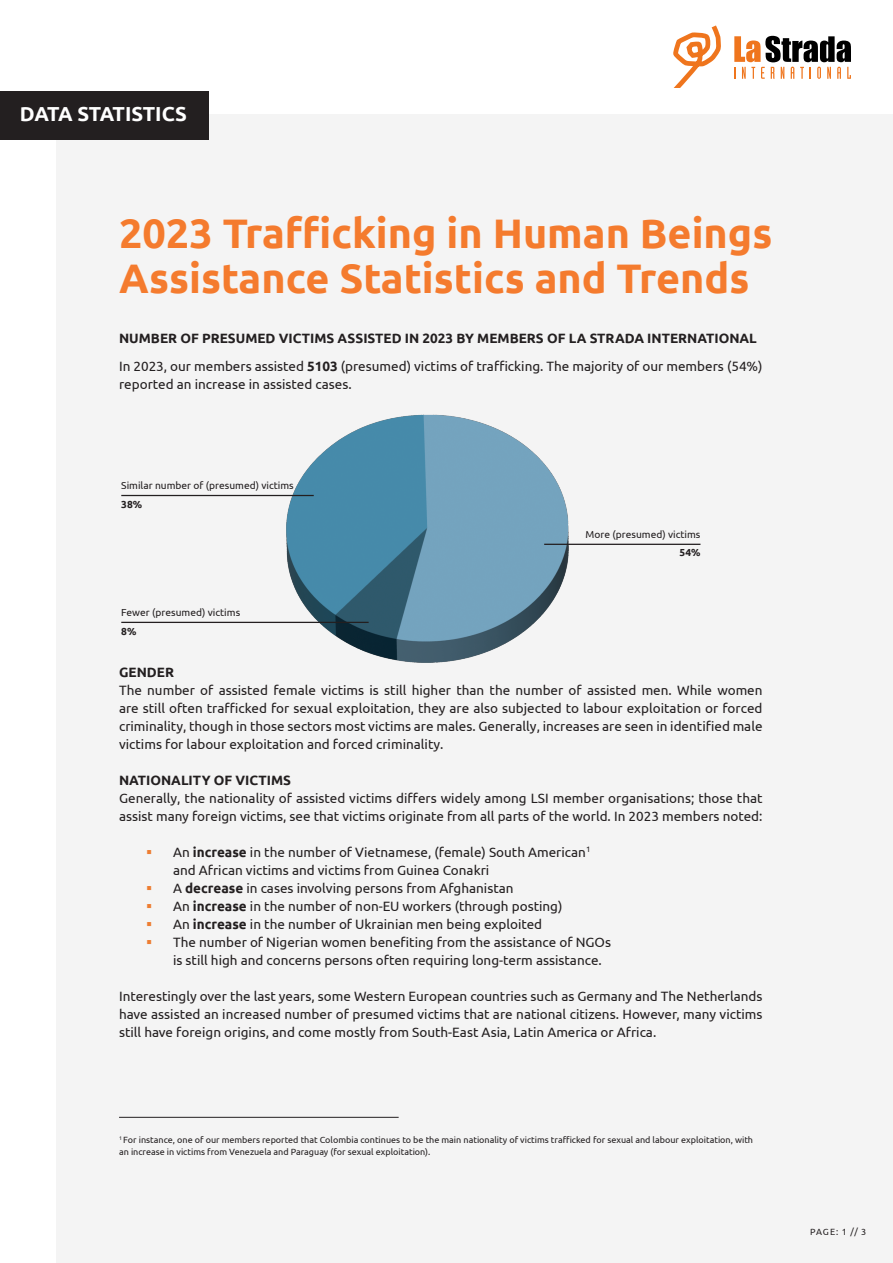
<style>
.page{position:relative;width:893px;height:1263px;background:#f4f4f4}
.page>*{position:absolute;margin:0;border:0;box-sizing:border-box;transform-origin:0 0}
.Hoofdkop_frontpage{font:700 41.25px/45px "Ubuntu";color:#f47b2e}
.t1{font:700 20.25px "Ubuntu";letter-spacing:-.02em;color:#fff}
.List_Paragraph{font:13.5px/18px "Ubuntu";color:#231f20}
.List_Paragraph-2{font:700 13.5px "Ubuntu";color:#231f20}
.t2{font:10.2px/18.3px "Ubuntu";color:#231f20}
._6_pt_Small_Text{font:9px/12px "Ubuntu";color:#231f20}
.s1{font-weight:700}
.s2{color:#ed7d31}
</style>
<div class="page">
<div style="left:0;top:0;width:55px;height:1263px;background:#fff"></div>
<div style="left:0;top:0;width:893px;height:114px;background:#fff"></div>
<div style="left:0;top:91px;width:208px;height:48px;background:#231f20"></div>
<svg style="left:734px;top:36px;width:117px;height:43px"></svg>
<svg style="left:673px;top:25px;width:48px;height:63px"></svg>
<hr style="left:119px;top:1117px;width:280px;height:1px;background:#231f20">
<img style="left:287px;top:414px;width:281px;height:249px">
<hr style="left:544px;top:544px;width:156px;height:1px;background:#231f20">
<hr style="left:121px;top:495px;width:193px;height:1px;background:#231f20">
<hr style="left:121px;top:622px;width:248px;height:1px;background:#231f20">
<p class="t1" style="left:20px;top:101px;width:168px">DATA STATISTICS</p>
<p class="Hoofdkop_frontpage" style="left:119px;top:210px;width:655px">2023 Trafficking in Human Beings<br>Assistance Statistics and Trends</p>
<p class="List_Paragraph-2" style="left:119px;top:330px;width:639px">NUMBER OF PRESUMED VICTIMS ASSISTED IN 2023 BY MEMBERS OF LA STRADA INTERNATIONAL</p>
<p class="List_Paragraph" style="left:119px;top:356px;width:645px">In 2023, our members assisted <span class="s1">5103</span> (presumed) victims of trafficking. The majority of our members (54%) reported an increase in assisted cases.</p>
<p class="t2" style="left:121px;top:476px;width:174px">Similar number of (presumed) victims<br><span class="s1">38%</span></p>
<p class="t2" style="left:121px;top:603px;width:120px">Fewer (presumed) victims<br><span class="s1">8%</span></p>
<p class="t2" style="left:586px;top:525px;width:116px;text-align:right">More (presumed) victims<br><span class="s1">54%</span></p>
<p class="List_Paragraph-2" style="left:119px;top:663px;width:56px">GENDER</p>
<p class="List_Paragraph" style="left:119px;top:680px;width:645px;text-align:justify">The number of assisted female victims is still higher than the number of assisted men. While women are still often trafficked for sexual exploitation, they are also subjected to labour exploitation or forced criminality, though in those sectors most victims are males. Generally, increases are seen in identified male victims for labour exploitation and forced criminality.</p>
<p class="List_Paragraph-2" style="left:119px;top:771px;width:173px">NATIONALITY OF VICTIMS</p>
<p class="List_Paragraph" style="left:119px;top:788px;width:645px">Generally, the nationality of assisted victims differs widely among LSI member organisations; those that assist many foreign victims, see that victims originate from all parts of the world. In 2023 members noted:</p>
<p class="List_Paragraph" style="left:173px;top:842px;width:419px;text-indent:-27px"><span class="s2">▪</span> An <span class="s1">increase</span> in the number of Vietnamese, (female) South American<sup>1 </sup>and African victims and victims from Guinea Conakri</p>
<p class="List_Paragraph" style="left:146px;top:878px;width:369px"><span class="s2">▪</span> A <span class="s1">decrease</span> in cases involving persons from Afghanistan</p>
<p class="List_Paragraph" style="left:146px;top:896px;width:418px"><span class="s2">▪</span> An <span class="s1">increase</span> in the number of non-EU workers (through posting)</p>
<p class="List_Paragraph" style="left:146px;top:914px;width:398px"><span class="s2">▪</span> An <span class="s1">increase</span> in the number of Ukrainian men being exploited</p>
<p class="List_Paragraph" style="left:173px;top:932px;width:440px;text-indent:-27px"><span class="s2">▪</span> The number of Nigerian women benefiting from the assistance of NGOs is still high and concerns persons often requiring long-term assistance.</p>
<p class="List_Paragraph" style="left:119px;top:986px;width:645px;text-align:justify">Interestingly over the last years, some Western European countries such as Germany and The Netherlands have assisted an increased number of presumed victims that are national citizens. However, many victims still have foreign origins, and come mostly from South-East Asia, Latin America or Africa.</p>
<p class="_6_pt_Small_Text" style="left:119px;top:1134px;width:636px"><sup>1</sup> For instance, one of our members reported that Colombia continues to be the main nationality of victims trafficked for sexual and labour exploitation, with an increase in victims from Venezuela and Paraguay (for sexual exploitation).</p>
<p class="_6_pt_Small_Text" style="left:810px;top:1225px;width:58px">PAGE: 1 // 3</p>
</div>
